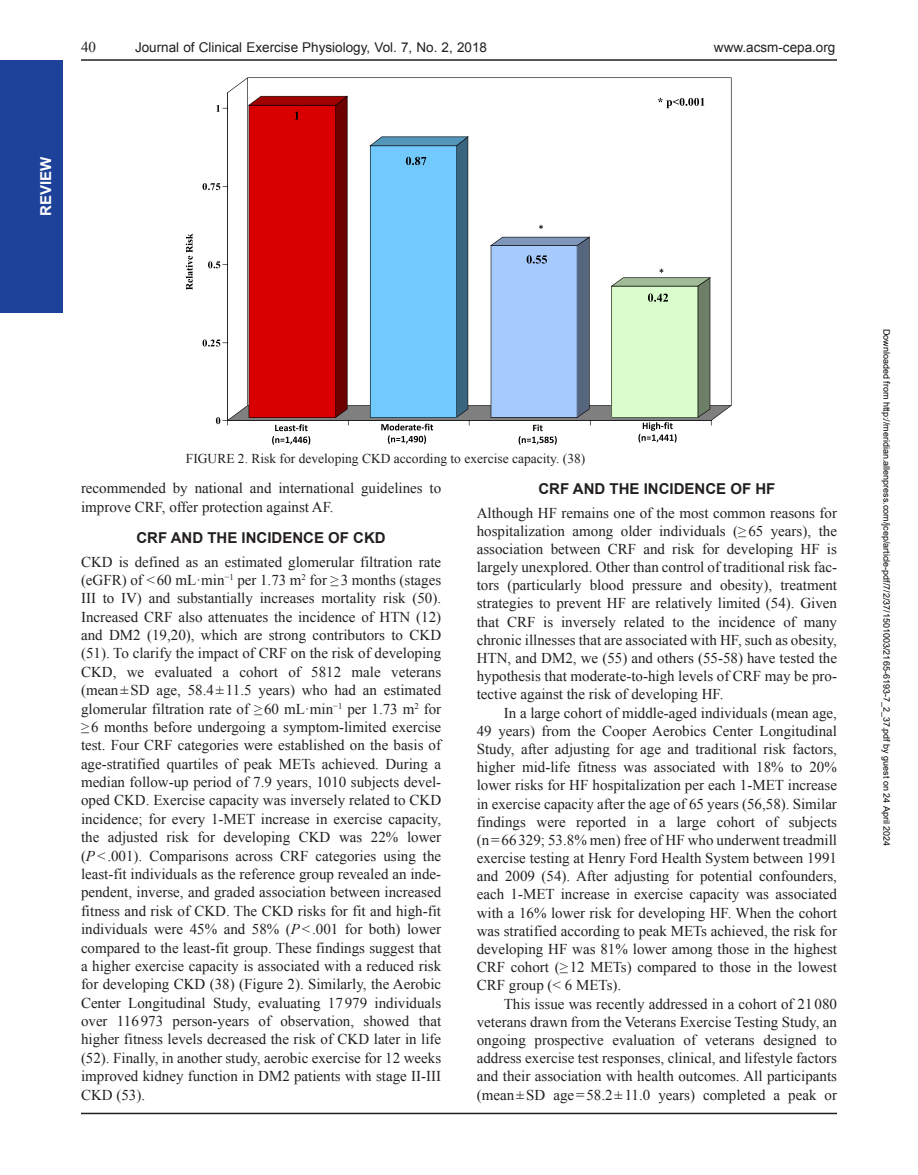
<style>
.page{position:relative;width:918px;height:1175px;background:#fff}
.page>*{position:absolute;margin:0;border:0;box-sizing:border-box;transform-origin:0 0}
.t1{font:15px/18.3px "Times New Roman";color:#231f20;text-align:justify}
.t2{font:700 15px "Arial";color:#231f20}
.t3{font:700 15px "Arial";color:#fff}
.t4{font:13.5px "Arial";color:#231f20}
.t5{font:13.5px "Times New Roman";color:#231f20}
.t6{font:9px "Arial";color:#000}
.s1{font-style:italic}
</style>
<div class="page">
<hr style="left:81px;top:59px;width:756px;height:2px;background:#231f20">
<hr style="left:81px;top:1112px;width:756px;height:2px;background:#231f20">
<div style="left:0;top:60px;width:63px;height:252px;background:#1e4199"></div>
<svg style="left:228px;top:77px;width:504px;height:329px"></svg>
<hr style="left:227px;top:92px;width:1px;height:329px;background:#000">
<svg style="left:186px;top:233px;width:7px;height:57px"></svg>
<svg style="left:203px;top:96px;width:528px;height:348px"></svg>
<p class="t1" style="left:81px;top:38px;width:16px">40</p>
<p class="t4" style="left:135px;top:40px;width:354px">Journal of Clinical Exercise Physiology, Vol. 7, No. 2, 2018</p>
<p class="t4" style="left:714px;top:40px;width:123px">www.acsm-cepa.org</p>
<p class="t3" style="left:37px;top:216px;width:61px;rotate:-90deg">review</p>
<p class="t5" style="left:186px;top:449px;width:401px">FIGURE 2. Risk for developing CKD according to exercise capacity. (38)</p>
<p class="t1" style="left:81px;top:479px;width:362px">recommended by national and international guidelines to improve CRF, offer protection against AF.</p>
<p class="t2" style="left:136px;top:529px;width:251px">CRF AND THE INCIDENCE OF CKD</p>
<p class="t1" style="left:81px;top:552px;width:362px">CKD is defined as an estimated glomerular filtration rate (eGFR) of &lt;60 mL·min<sup>−1</sup> per 1.73 m<sup>2</sup> for ≥3 months (stages III to IV) and substantially increases mortality risk (50).<br>Increased CRF also attenuates the incidence of HTN (12) and DM2 (19,20), which are strong contributors to CKD (51). To clarify the impact of CRF on the risk of developing CKD, we evaluated a cohort of 5812 male veterans (mean±SD age, 58.4±11.5 years) who had an estimated glomerular filtration rate of ≥60 mL·min<sup>−1</sup> per 1.73 m<sup>2</sup> for ≥6 months before undergoing a symptom-limited exercise test. Four CRF categories were established on the basis of age-stratified quartiles of peak METs achieved. During a median follow-up period of 7.9 years, 1010 subjects devel&shy;oped CKD. Exercise capacity was inversely related to CKD incidence; for every 1-MET increase in exercise capacity, the adjusted risk for developing CKD was 22% lower (<span class="s1">P</span>&lt;.001). Comparisons across CRF categories using the least-fit individuals as the reference group revealed an inde&shy;pendent, inverse, and graded association between increased fitness and risk of CKD. The CKD risks for fit and high-fit individuals were 45% and 58% (<span class="s1">P</span>&lt;.001 for both) lower compared to the least-fit group. These findings suggest that a higher exercise capacity is associated with a reduced risk for developing CKD (38) (Figure 2). Similarly, the Aerobic Center Longitudinal Study, evaluating 17979 individuals over 116973 person-years of observation, showed that higher fitness levels decreased the risk of CKD later in life (52). Finally, in another study, aerobic exercise for 12 weeks improved kidney function in DM2 patients with stage II-III CKD (53).</p>
<p class="t2" style="left:538px;top:480px;width:238px">CRF AND THE INCIDENCE OF HF</p>
<p class="t1" style="left:477px;top:503px;width:362px">Although HF remains one of the most common reasons for hospitalization among older individuals (≥65 years), the association between CRF and risk for developing HF is largely unexplored. Other than control of traditional risk fac&shy;tors (particularly blood pressure and obesity), treatment strategies to prevent HF are relatively limited (54). Given that CRF is inversely related to the incidence of many chronic illnesses that are associated with HF, such as obesity, HTN, and DM2, we (55) and others (55-58) have tested the hypothesis that moderate-to-high levels of CRF may be pro&shy;tective against the risk of developing HF.</p>
<p class="t1" style="left:477px;top:703px;width:362px;text-indent:27px">In a large cohort of middle-aged individuals (mean age, 49 years) from the Cooper Aerobics Center Longitudinal Study, after adjusting for age and traditional risk factors, higher mid-life fitness was associated with 18% to 20% lower risks for HF hospitalization per each 1-MET increase in exercise capacity after the age of 65 years (56,58). Similar findings were reported in a large cohort of subjects (n=66329; 53.8% men) free of HF who underwent treadmill exercise testing at Henry Ford Health System between 1991 and 2009 (54). After adjusting for potential confounders, each 1-MET increase in exercise capacity was associated with a 16% lower risk for developing HF. When the cohort was stratified according to peak METs achieved, the risk for developing HF was 81% lower among those in the highest CRF cohort (≥12 METs) compared to those in the lowest CRF group (&lt; 6 METs).</p>
<p class="t1" style="left:477px;top:994px;width:362px;text-indent:27px">This issue was recently addressed in a cohort of 21080 veterans drawn from the Veterans Exercise Testing Study, an ongoing prospective evaluation of veterans designed to address exercise test responses, clinical, and lifestyle factors and their association with health outcomes. All participants (mean±SD age=58.2±11.0 years) completed a peak or</p>
<p class="t6" style="left:890px;top:329px;width:519px;rotate:90deg">Downloaded from http://meridian.allenpress.com/jcep/article-pdf/7/2/37/1501003/2165-6193-7_2_37.pdf by guest on 24 April 2024</p>
</div>
